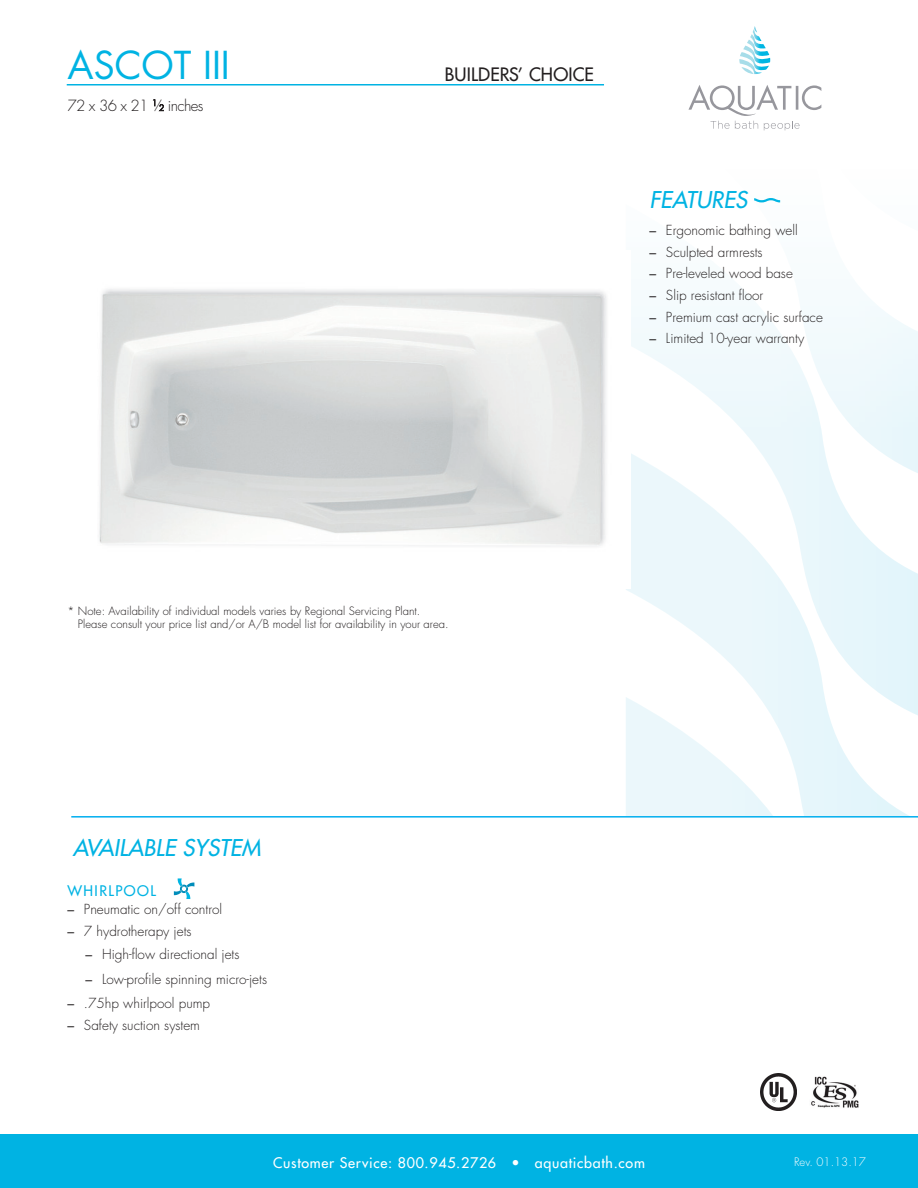
<style>
.page{position:relative;width:918px;height:1188px;background:#fff}
.page>*{position:absolute;margin:0;border:0;box-sizing:border-box;transform-origin:0 0}
.t1{font:37.5px "Futura Std";color:#00b3e3}
.t2{font:italic 500 22.5px "Futura Std";color:#00b3e3}
.t3{font:500 18px "Futura Std";letter-spacing:.005em;color:#231f20}
.t4{font:300 15px "Futura Std";letter-spacing:-.04em;color:#231f20}
.t5{font:500 14.25px "Futura Std";letter-spacing:.05em;color:#fff}
.t6{font:500 14.25px "Futura Std";letter-spacing:.1em;color:#00b3e3}
.t7{font:300 13.5px "Futura Std";color:#231f20}
.t8{font:300 11.4px "Futura Std";color:#fff}
.t9{font:300 11.25px/12.8px "Futura Std";color:#231f20}
.s1{font-size:8.25px}
.s2{font-weight:400}
</style>
<div class="page">
<div style="left:0;top:1134px;width:918px;height:54px;background:#00b3e3"></div>
<hr style="left:71px;top:816px;width:847px;height:2px;background:#00aeef">
<svg style="left:631px;top:299px;width:287px;height:416px"></svg>
<svg style="left:626px;top:450px;width:284px;height:366px"></svg>
<svg style="left:626px;top:697px;width:147px;height:119px"></svg>
<hr style="left:67px;top:84px;width:537px;height:2px;background:#00b3e3">
<svg style="left:153px;top:100px;width:11px;height:11px"></svg>
<img style="left:99px;top:289px;width:532px;height:299px">
<svg style="left:688px;top:26px;width:134px;height:177px"></svg>
<svg style="left:174px;top:878px;width:20px;height:21px"></svg>
<img style="left:760px;top:1074px;width:37px;height:37px">
<img style="left:811px;top:1076px;width:48px;height:32px">
<h1 class="t1" style="left:68px;top:41px;width:164px">ASCOT III</h1>
<p class="t4" style="left:68px;top:96px;width:138px">72 x 36 x 21 <sup>1</sup>⁄<span class="s1">2</span> inches</p>
<h3 class="t3" style="left:445px;top:63px;width:151px">BUILDERS’ CHOICE</h3>
<h2 class="t2" style="left:650px;top:186px;width:99px">FEATURES</h2>
<p class="t7" style="left:650px;top:222px;width:150px"><span class="s2">–</span> Ergonomic bathing well</p>
<p class="t7" style="left:650px;top:244px;width:115px"><span class="s2">–</span> Sculpted armrests</p>
<p class="t7" style="left:650px;top:265px;width:145px"><span class="s2">–</span> Pre-leveled wood base</p>
<p class="t7" style="left:650px;top:287px;width:115px"><span class="s2">–</span> Slip resistant floor</p>
<p class="t7" style="left:650px;top:309px;width:175px"><span class="s2">–</span> Premium cast acrylic surface</p>
<p class="t7" style="left:650px;top:330px;width:156px"><span class="s2">–</span> Limited 10-year warranty</p>
<p class="t9" style="left:78px;top:605px;width:372px;text-indent:-10px">* Note: Availability of individual models varies by Regional Servicing Plant.<br>Please consult your price list and/or A/B model list for availability in your area.</p>
<h2 class="t2" style="left:73px;top:833px;width:189px">AVAILABLE SYSTEM</h2>
<p class="t6" style="left:68px;top:882px;width:90px">WHIRLPOOL</p>
<p class="t7" style="left:68px;top:901px;width:156px"><span class="s2">–</span> Pneumatic on/off control</p>
<p class="t7" style="left:68px;top:923px;width:126px"><span class="s2">–</span> 7 hydrotherapy jets</p>
<p class="t7" style="left:86px;top:946px;width:155px"><span class="s2">–</span> High-flow directional jets</p>
<p class="t7" style="left:86px;top:971px;width:183px"><span class="s2">–</span> Low-profile spinning micro-jets</p>
<p class="t7" style="left:68px;top:995px;width:144px"><span class="s2">–</span> .75hp whirlpool pump</p>
<p class="t7" style="left:68px;top:1017px;width:134px"><span class="s2">–</span> Safety suction system</p>
<p class="t5" style="left:273px;top:1153px;width:373px">Customer Service: 800.945.2726 • aquaticbath.com</p>
<p class="t8" style="left:794px;top:1155px;width:73px">Rev. 01.13.17</p>
</div>
